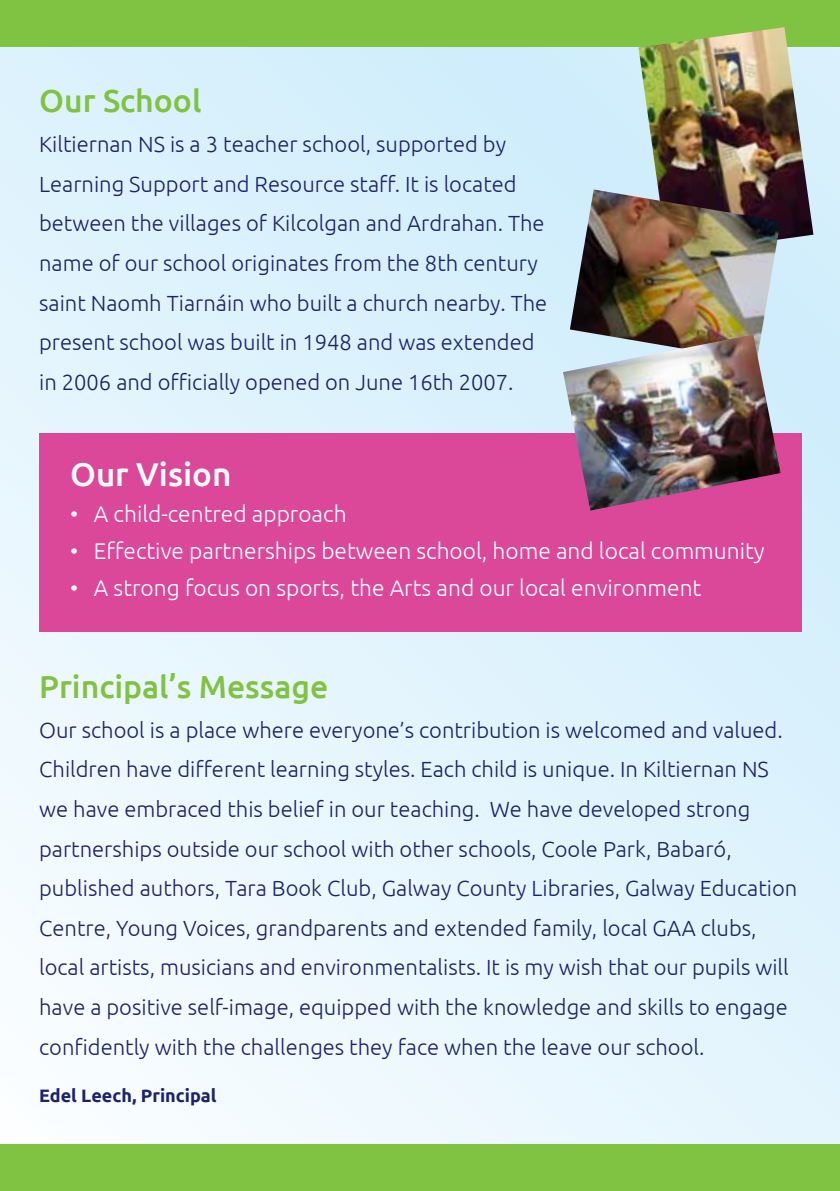
<style>
.page{position:relative;width:840px;height:1191px;background:#fff}
.page>*{position:absolute;margin:0;border:0;box-sizing:border-box;transform-origin:0 0}
.t1{font:500 33px "Ubuntu";color:#fff}
.t2{font:500 31.8px "Ubuntu";color:#80c342}
.t3{font:300 22.6px "Ubuntu";color:#fff}
.t4{font:300 22px/39.6px "Ubuntu";color:#1d226a}
.t5{font:700 18px "Ubuntu";color:#1d226a}
</style>
<div class="page">
<div style="left:0;top:0;width:839px;height:1144px;background:linear-gradient(to bottom,#d2eefb,#eff9ff)"></div>
<div style="left:0;top:0;width:839px;height:46px;background:#80c342"></div>
<div style="left:0;top:1144px;width:839px;height:47px;background:#80c342"></div>
<div style="left:39px;top:433px;width:762px;height:198px;background:#db489a"></div>
<img style="left:638px;top:27px;width:175px;height:228px">
<img style="left:569px;top:189px;width:211px;height:145px">
<img style="left:562px;top:334px;width:218px;height:176px">
<h2 class="t2" style="left:39px;top:81px;width:164px">Our School</h2>
<p class="t4" style="left:39px;top:124px;width:509px">Kiltiernan NS is a 3 teacher school, supported by Learning Support and Resource staff. It is located between the villages of Kilcolgan and Ardrahan. The name of our school originates from the 8th century saint Naomh Tiarnáin who built a church nearby. The present school was built in 1948 and was extended in 2006 and officially opened on June 16th 2007.</p>
<h1 class="t1" style="left:70px;top:453px;width:162px">Our Vision</h1>
<p class="t3" style="left:70px;top:501px;width:278px">• A child-centred approach</p>
<p class="t3" style="left:70px;top:537px;width:695px">• Effective partnerships between school, home and local community</p>
<p class="t3" style="left:70px;top:574px;width:632px">• A strong focus on sports, the Arts and our local environment</p>
<h2 class="t2" style="left:39px;top:666px;width:290px">Principal’s Message</h2>
<p class="t4" style="left:39px;top:709px;width:759px">Our school is a place where everyone’s contribution is welcomed and valued.<br>Children have different learning styles. Each child is unique. In Kiltiernan NS we have embraced this belief in our teaching. We have developed strong partnerships outside our school with other schools, Coole Park, Babaró, published authors, Tara Book Club, Galway County Libraries, Galway Education Centre, Young Voices, grandparents and extended family, local GAA clubs, local artists, musicians and environmentalists. It is my wish that our pupils will have a positive self-image, equipped with the knowledge and skills to engage confidently with the challenges they face when the leave our school.</p>
<p class="t5" style="left:39px;top:1085px;width:179px">Edel Leech, Principal</p>
</div>
